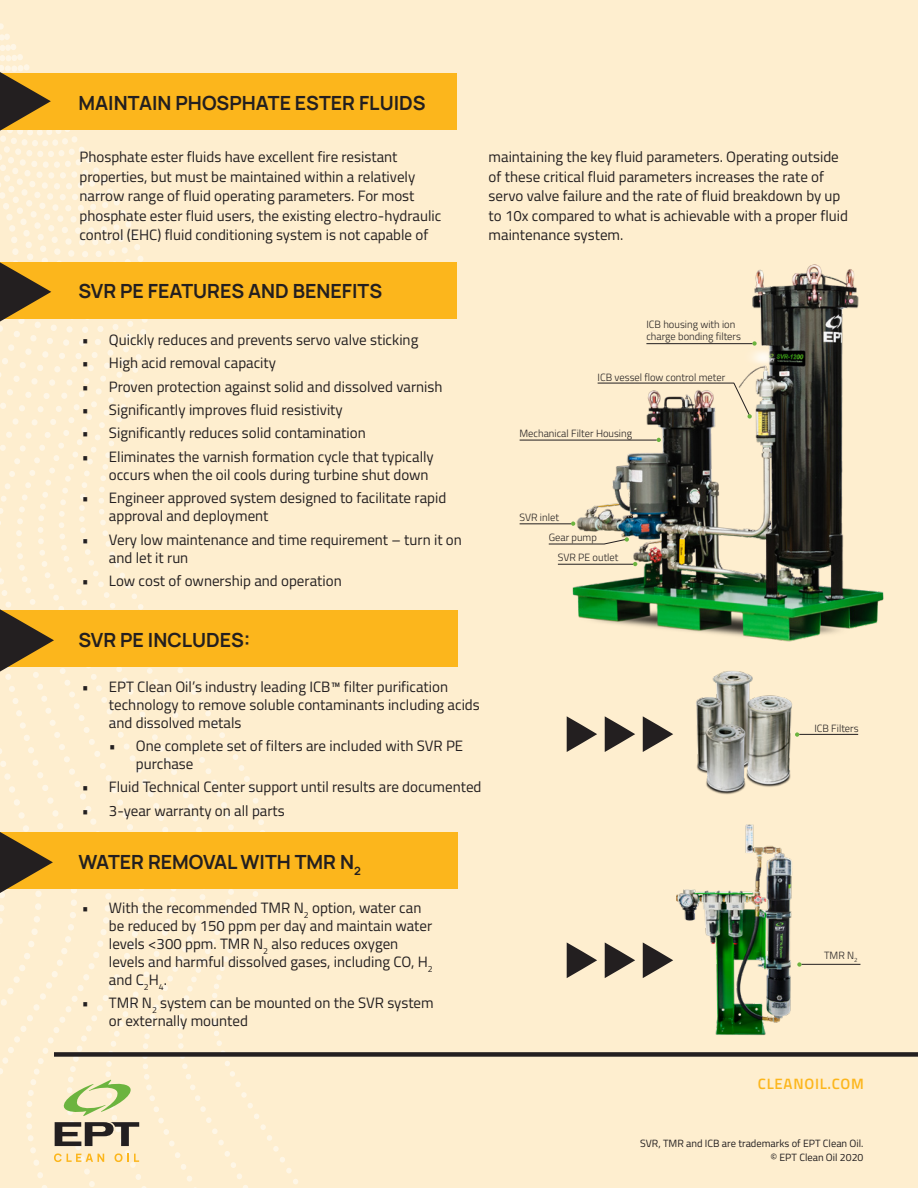
<style>
.page{position:relative;width:918px;height:1188px;background:#feeecf}
.page>*{position:absolute;margin:0;border:0;box-sizing:border-box;transform-origin:0 0}
.t1{font:200 19.5px "Manrope";color:#231f20}
.t2{font:15px/18px "Titillium Web";color:#231f20}
.t3{font:600 15px "Titillium Web";letter-spacing:.05em;color:#fcb61c}
.t4{font:300 10.5px "Titillium Web";color:#231f20}
.t5{font:10.5px "Titillium Web";color:#231f20}
</style>
<div class="page">
<div style="left:112px;top:384px;width:6px;height:7px;background:#fef6e6;border-radius:50%"></div>
<div style="left:96px;top:388px;width:6px;height:7px;background:#fef6e6;border-radius:50%"></div>
<div style="left:66px;top:379px;width:7px;height:7px;background:#fef1d9;border-radius:50%"></div>
<div style="left:49px;top:379px;width:6px;height:7px;background:#fef2db;border-radius:50%"></div>
<div style="left:7px;top:389px;width:6px;height:7px;background:#fef6e6;border-radius:50%"></div>
<div style="left:0;top:73px;width:456px;height:57px;background:#fcb61c"></div>
<div style="left:0;top:262px;width:456px;height:56px;background:#fcb61c"></div>
<svg style="left:0;top:23px;width:148px;height:362px"></svg>
<img style="left:562px;top:264px;width:322px;height:378px">
<hr style="left:598px;top:383px;width:136px;height:1px;background:#231f20">
<svg style="left:733px;top:382px;width:19px;height:37px"></svg>
<svg style="left:571px;top:521px;width:4px;height:5px"></svg>
<hr style="left:520px;top:524px;width:51px;height:1px;background:#231f20">
<hr style="left:549px;top:544px;width:55px;height:1px;background:#231f20">
<svg style="left:752px;top:341px;width:5px;height:5px"></svg>
<hr style="left:646px;top:343px;width:106px;height:1px;background:#231f20">
<svg style="left:633px;top:562px;width:4px;height:4px"></svg>
<hr style="left:558px;top:564px;width:75px;height:1px;background:#231f20">
<div style="left:0;top:611px;width:458px;height:56px;background:#fcb61c"></div>
<div style="left:54px;top:1052px;width:864px;height:5px;background:#231f20"></div>
<div style="left:0;top:833px;width:458px;height:56px;background:#fcb61c"></div>
<svg style="left:0;top:391px;width:298px;height:797px"></svg>
<svg style="left:604px;top:537px;width:25px;height:7px"></svg>
<img style="left:696px;top:671px;width:105px;height:124px">
<svg style="left:567px;top:716px;width:30px;height:36px"></svg>
<svg style="left:605px;top:716px;width:30px;height:36px"></svg>
<svg style="left:643px;top:716px;width:30px;height:36px"></svg>
<svg style="left:795px;top:732px;width:4px;height:5px"></svg>
<hr style="left:799px;top:734px;width:59px;height:1px;background:#231f20">
<img style="left:676px;top:824px;width:135px;height:212px">
<svg style="left:567px;top:942px;width:30px;height:36px"></svg>
<svg style="left:605px;top:942px;width:30px;height:36px"></svg>
<svg style="left:643px;top:942px;width:30px;height:36px"></svg>
<svg style="left:797px;top:962px;width:5px;height:5px"></svg>
<hr style="left:802px;top:964px;width:58px;height:1px;background:#231f20">
<svg style="left:657px;top:438px;width:4px;height:4px"></svg>
<hr style="left:520px;top:440px;width:137px;height:1px;background:#231f20">
<p class="t1" style="left:78px;top:89px;width:349px">MAINTAIN PHOSPHATE ESTER FLUIDS</p>
<p class="t2" style="left:80px;top:147px;width:363px;line-height:19.5px">Phosphate ester fluids have excellent fire resistant properties, but must be maintained within a relatively narrow range of fluid operating parameters. For most phosphate ester fluid users, the existing electro-hydraulic control (EHC) fluid conditioning system is not capable of</p>
<p class="t2" style="left:489px;top:147px;width:361px;line-height:19.5px">maintaining the key fluid parameters. Operating outside of these critical fluid parameters increases the rate of servo valve failure and the rate of fluid breakdown by up to 10x compared to what is achievable with a proper fluid maintenance system.</p>
<p class="t1" style="left:78px;top:278px;width:305px">SVR PE FEATURES AND BENEFITS</p>
<p class="t2" style="left:82px;top:330px;width:338px">• Quickly reduces and prevents servo valve sticking</p>
<p class="t2" style="left:82px;top:353px;width:196px">• High acid removal capacity</p>
<p class="t2" style="left:82px;top:377px;width:362px">• Proven protection against solid and dissolved varnish</p>
<p class="t2" style="left:82px;top:400px;width:262px">• Significantly improves fluid resistivity</p>
<p class="t2" style="left:82px;top:423px;width:285px">• Significantly reduces solid contamination</p>
<p class="t2" style="left:109px;top:447px;width:326px;text-indent:-27px">• Eliminates the varnish formation cycle that typically occurs when the oil cools during turbine shut down</p>
<p class="t2" style="left:109px;top:488px;width:339px;text-indent:-27px">• Engineer approved system designed to facilitate rapid approval and deployment</p>
<p class="t2" style="left:109px;top:530px;width:354px;text-indent:-27px">• Very low maintenance and time requirement – turn it on and let it run</p>
<p class="t2" style="left:82px;top:571px;width:261px">• Low cost of ownership and operation</p>
<p class="t1" style="left:78px;top:626px;width:174px">SVR PE INCLUDES:</p>
<p class="t2" style="left:109px;top:677px;width:372px;text-indent:-27px">• EPT Clean Oil’s industry leading ICB™ filter purification technology to remove soluble contaminants including acids and dissolved metals</p>
<p class="t2" style="left:136px;top:736px;width:329px;text-indent:-27px">• One complete set of filters are included with SVR PE purchase</p>
<p class="t2" style="left:82px;top:777px;width:401px">• Fluid Technical Center support until results are documented</p>
<p class="t2" style="left:82px;top:801px;width:204px">• 3-year warranty on all parts</p>
<p class="t1" style="left:78px;top:848px;width:284px">WATER REMOVAL WITH TMR N<sub>2</sub></p>
<p class="t2" style="left:109px;top:898px;width:325px;text-indent:-27px">• With the recommended TMR N<sub>2</sub> option, water can be reduced by 150 ppm per day and maintain water levels &lt;300 ppm. TMR N<sub>2</sub> also reduces oxygen levels and harmful dissolved gases, including CO, H<sub>2 </sub>and C<sub>2</sub>H<sub>4</sub>.</p>
<p class="t2" style="left:109px;top:993px;width:326px;text-indent:-27px">• TMR N<sub>2</sub> system can be mounted on the SVR system or externally mounted</p>
<p class="t4" style="left:646px;top:317px;width:90px">ICB housing with ion</p>
<p class="t4" style="left:646px;top:329px;width:96px">charge bonding filters</p>
<p class="t4" style="left:598px;top:369px;width:129px">ICB vessel flow control meter</p>
<p class="t4" style="left:520px;top:426px;width:114px">Mechanical Filter Housing</p>
<p class="t4" style="left:520px;top:510px;width:41px">SVR inlet</p>
<p class="t4" style="left:549px;top:530px;width:50px">Gear pump</p>
<p class="t4" style="left:558px;top:550px;width:62px">SVR PE outlet</p>
<p class="t4" style="left:814px;top:721px;width:46px">ICB Filters</p>
<p class="t4" style="left:824px;top:948px;width:35px">TMR N<sub>2</sub></p>
<p class="t3" style="left:758px;top:1073px;width:108px">CLEANOIL.COM</p>
<p class="t5" style="left:640px;top:1136px;width:225px">SVR, TMR and ICB are trademarks of EPT Clean Oil.</p>
<p class="t5" style="left:770px;top:1150px;width:95px">© EPT Clean Oil 2020</p>
</div>
